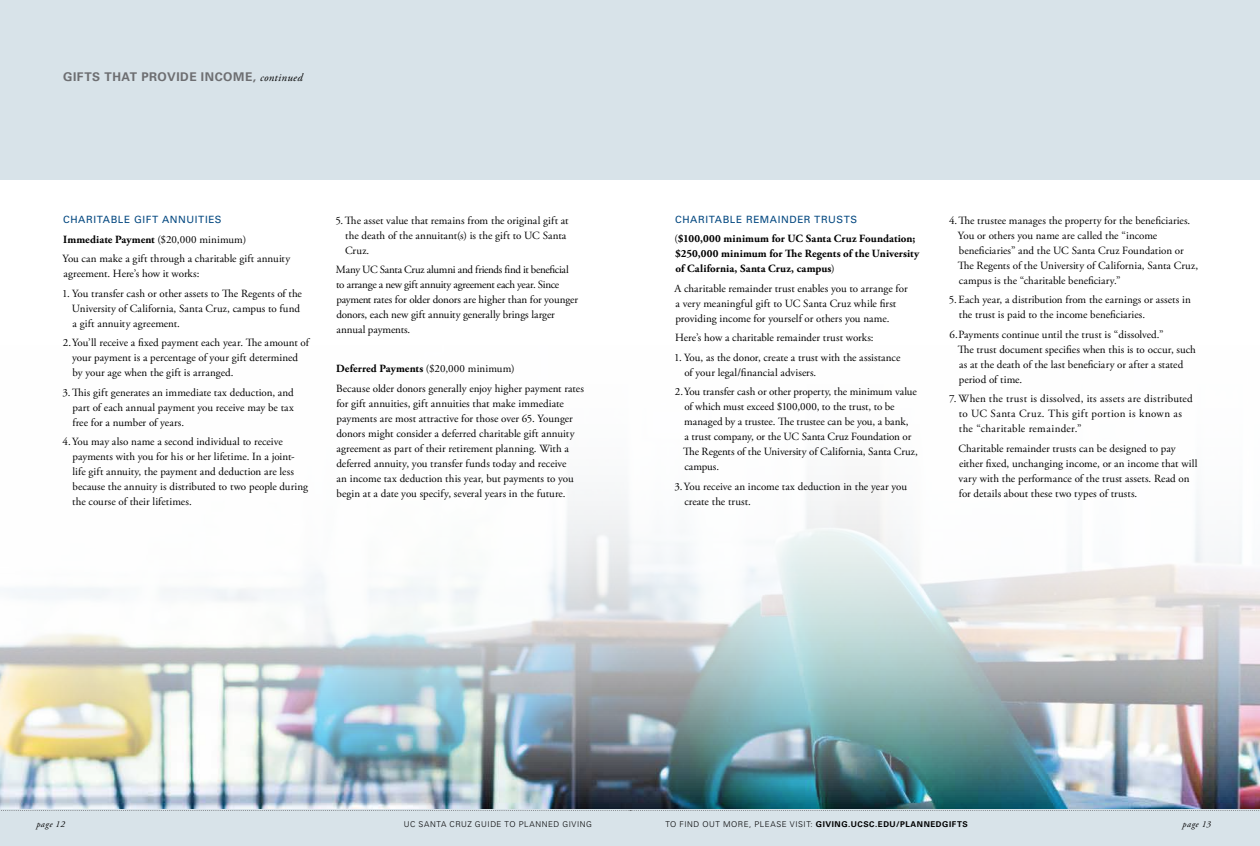
<style>
.page{position:relative;width:1260px;height:846px;background:#fff}
.page>*{position:absolute;margin:0;border:0;box-sizing:border-box;transform-origin:0 0}
.t1{font:700 12px "Univers LT Std";letter-spacing:.045em;color:#6d6e71}
.t2{font:11px/15px "Adobe Garamond Pro";letter-spacing:.005em;color:#000}
.t3{font:11px/15px "Adobe Garamond Pro";letter-spacing:-.015em;color:#000}
.t4{font:700 11px/15px "Adobe Garamond Pro";letter-spacing:.01em;color:#000}
.t5{font:11px/15px "Adobe Garamond Pro";letter-spacing:.03em;color:#000}
.t6{font:10px "Univers LT Std";letter-spacing:.06em;color:#00467f}
.t7{font:italic 9px "Adobe Garamond Pro";letter-spacing:.055em;color:#000}
.t8{font:700 8px "Univers LT Std";letter-spacing:.07em;color:#000}
.t9{font:300 8px "Univers LT Std";letter-spacing:.07em;color:#000}
.s1{font-family:"Adobe Garamond Pro";font-weight:400;font-style:italic;font-size:11px;color:#000}
.s2{font-weight:700}
.s3{font-weight:400}
.s4{font-weight:300}
</style>
<div class="page">
<img style="left:0;top:489px;width:1260px;height:320px">
<div style="left:0;top:809px;width:630px;height:37px;background:#d8e3e9"></div>
<div style="left:630px;top:809px;width:630px;height:37px;background:#d8e3e9"></div>
<div style="left:0;top:0;width:1260px;height:180px;background:#d8e3e9"></div>
<svg style="left:1px;top:810px;width:1259px;height:1px"></svg>
<p class="t1" style="left:63px;top:69px;width:241px">GIFTS THAT PROVIDE INCOME, <span class="s1">continued</span></p>
<p class="t6" style="left:63px;top:214px;width:160px">CHARITABLE GIFT ANNUITIES</p>
<p class="t2" style="left:62px;top:230px;width:229px;line-height:19.5px"><span class="s2">Immediate Payment</span> ($20,000 minimum)<br>You can make a gift through a charitable gift annuity</p>
<p class="t2" style="left:64px;top:267px;width:137px">agreement. Here’s how it works:</p>
<p class="t2" style="left:72px;top:286px;width:232px;text-indent:-10px">1. You transfer cash or other assets to The Regents of the<br>University of California, Santa Cruz, campus to fund a gift annuity agreement.</p>
<p class="t2" style="left:72px;top:335px;width:238px;text-indent:-9px">2.You’ll receive a fixed payment each year. The amount of your payment is a percentage of your gift determined by your age when the gift is arranged.</p>
<p class="t2" style="left:72px;top:385px;width:223px;text-align:justify;text-indent:-10px">3.This gift generates an immediate tax deduction, and part of each annual payment you receive may be tax free for a number of years.</p>
<p class="t2" style="left:72px;top:434px;width:237px;text-indent:-10px">4.You may also name a second individual to receive payments with you for his or her lifetime. In a joint&shy;life gift annuity, the payment and deduction are less because the annuity is distributed to two people during the course of their lifetimes.</p>
<p class="t2" style="left:345px;top:213px;width:225px;text-indent:-10px">5.The asset value that remains from the original gift at the death of the annuitant(s) is the gift to UC Santa<br>Cruz.</p>
<p class="t3" style="left:336px;top:263px;width:244px">Many UC Santa Cruz alumni and friends find it beneficial to arrange a new gift annuity agreement each year. Since payment rates for older donors are higher than for younger donors, each new gift annuity generally brings larger annual payments.</p>
<p class="t2" style="left:336px;top:360px;width:249px;line-height:19.5px"><span class="s2">Deferred Payments</span> ($20,000 minimum)<br>Because older donors generally enjoy higher payment rates</p>
<p class="t2" style="left:336px;top:396px;width:240px">for gift annuities, gift annuities that make immediate payments are most attractive for those over 65. Younger donors might consider a deferred charitable gift annuity agreement as part of their retirement planning. With a deferred annuity, you transfer funds today and receive an income tax deduction this year, but payments to you begin at a date you specify, several years in the future.</p>
<p class="t6" style="left:675px;top:214px;width:184px">CHARITABLE REMAINDER TRUSTS</p>
<p class="t4" style="left:675px;top:231px;width:246px"><span class="s3">(</span>$100,000 minimum for UC Santa Cruz Foundation; $250,000 minimum for The Regents of the University of California, Santa Cruz, campus<span class="s3">)</span></p>
<p class="t2" style="left:674px;top:281px;width:235px">A charitable remainder trust enables you to arrange for a very meaningful gift to UC Santa Cruz while first providing income for yourself or others you name.</p>
<p class="t2" style="left:675px;top:331px;width:200px">Here’s how a charitable remainder trust works:</p>
<p class="t2" style="left:684px;top:350px;width:218px;text-indent:-10px">1. You, as the donor, create a trust with the assistance of your legal/financial advisers.</p>
<p class="t2" style="left:683px;top:384px;width:236px;text-indent:-8px">2.You transfer cash or other property, the minimum value of which must exceed $100,000, to the trust, to be managed by a trustee. The trustee can be you, a bank,<br>a trust company, or the UC Santa Cruz Foundation or The Regents of the University of California, Santa Cruz, campus.</p>
<p class="t2" style="left:684px;top:479px;width:224px;text-indent:-10px">3.You receive an income tax deduction in the year you create the trust.</p>
<p class="t2" style="left:958px;top:213px;width:242px;text-indent:-9px">4.The trustee manages the property for the beneficiaries.<br>You or others you name are called the “income beneficiaries” and the UC Santa Cruz Foundation or The Regents of the University of California, Santa Cruz, campus is the “charitable beneficiary.”</p>
<p class="t2" style="left:959px;top:293px;width:234px;text-indent:-10px">5.Each year, a distribution from the earnings or assets in the trust is paid to the income beneficiaries.</p>
<p class="t2" style="left:958px;top:327px;width:240px;text-indent:-8px">6.Payments continue until the trust is “dissolved.”<br>The trust document specifies when this is to occur, such as at the death of the last beneficiary or after a stated period of time.</p>
<p class="t5" style="left:959px;top:392px;width:236px;text-indent:-10px">7. When the trust is dissolved, its assets are distributed to UC Santa Cruz. This gift portion is known as the “charitable remainder.”</p>
<p class="t2" style="left:958px;top:441px;width:241px">Charitable remainder trusts can be designed to pay either fixed, unchanging income, or an income that will vary with the performance of the trust assets. Read on for details about these two types of trusts.</p>
<p class="t7" style="left:36px;top:819px;width:30px">page 12</p>
<p class="t9" style="left:404px;top:819px;width:190px">UC SANTA CRUZ GUIDE TO PLANNED GIVING</p>
<p class="t8" style="left:665px;top:820px;width:304px"><span class="s4">TO FIND OUT MORE, PLEASE VISIT:</span> GIVING.UCSC.EDU/PLANNEDGIFTS</p>
<p class="t7" style="left:1183px;top:819px;width:30px">page 13</p>
</div>
